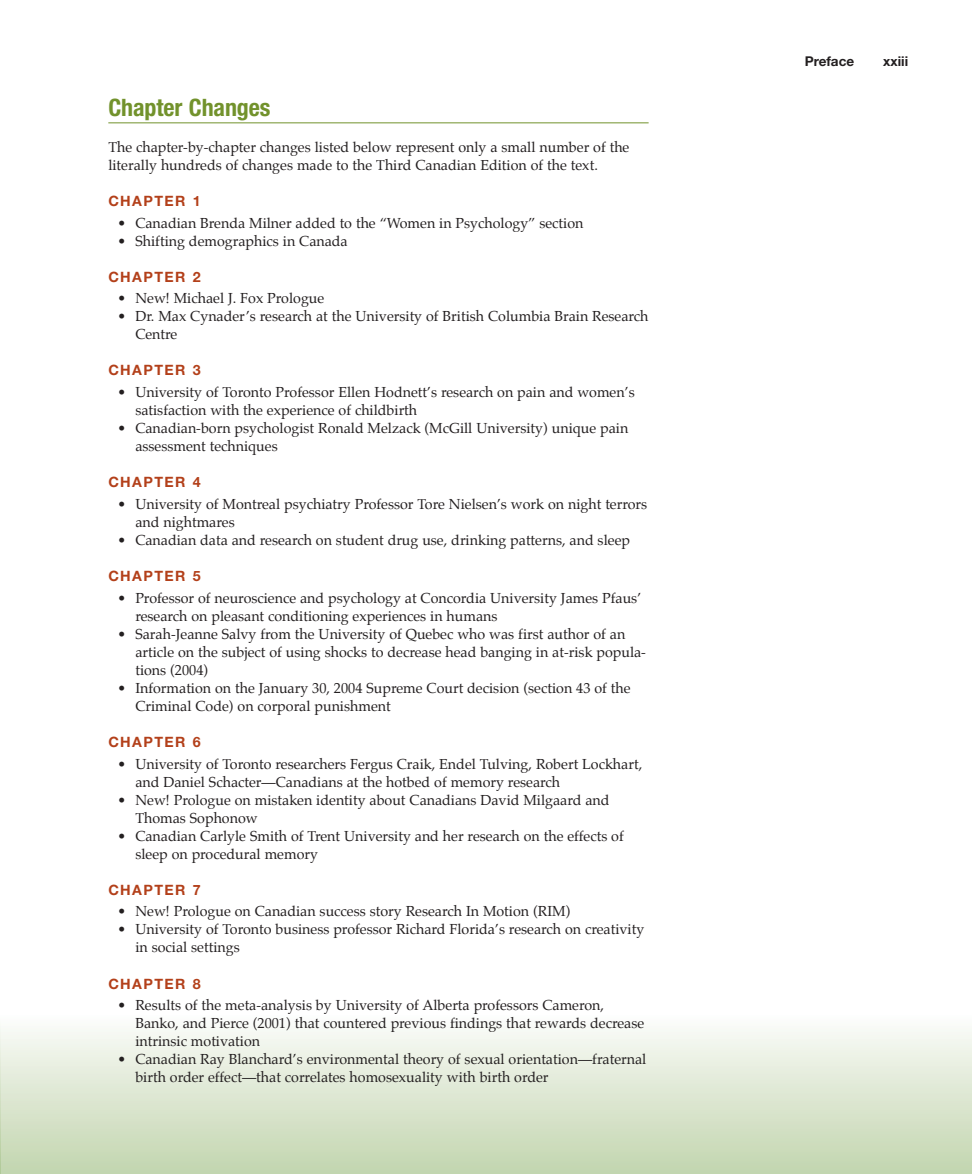
<style>
.page{position:relative;width:972px;height:1174px;background:#fff}
.page>*{position:absolute;margin:0;border:0;box-sizing:border-box;transform-origin:0 0}
.bch_ha{font:700 condensed 24px "Helvetica Neue LT";letter-spacing:-.005em;color:#72922c}
.bch_lb_mid{font:14.25px/18px "Palatino";color:#231f20}
.fto_h4{font:700 14.25px "Helvetica Neue LT";letter-spacing:.1em;color:#b3401a}
.running_head_right{font:700 13.5px "Helvetica Neue LT";color:#231f20}
</style>
<div class="page">
<div style="left:0;top:1013px;width:971px;height:160px;background:linear-gradient(to bottom,#fdfdfc,#c2d5af)"></div>
<hr style="left:108px;top:122px;width:540px;height:1px;background:#72922c">
<p class="bch_ha" style="left:108px;top:93px;width:164px">Chapter Changes</p>
<p class="bch_lb_mid" style="left:108px;top:138px;width:522px">The chapter-by-chapter changes listed below represent only a small number of the literally hundreds of changes made to the Third Canadian Edition of the text.</p>
<p class="fto_h4" style="left:108px;top:192px;width:94px">CHAPTER 1</p>
<p class="bch_lb_mid" style="left:117px;top:213px;width:467px">• Canadian Brenda Milner added to the “Women in Psychology” section</p>
<p class="bch_lb_mid" style="left:117px;top:231px;width:232px">• Shifting demographics in Canada</p>
<p class="fto_h4" style="left:108px;top:268px;width:94px">CHAPTER 2</p>
<p class="bch_lb_mid" style="left:117px;top:289px;width:208px">• New! Michael J. Fox Prologue</p>
<p class="bch_lb_mid" style="left:135px;top:307px;width:514px;text-indent:-18px">• Dr. Max Cynader’s research at the University of British Columbia Brain Research<br>Centre</p>
<p class="fto_h4" style="left:108px;top:361px;width:94px">CHAPTER 3</p>
<p class="bch_lb_mid" style="left:135px;top:383px;width:501px;text-indent:-18px">• University of Toronto Professor Ellen Hodnett’s research on pain and women’s satisfaction with the experience of childbirth</p>
<p class="bch_lb_mid" style="left:135px;top:419px;width:494px;text-indent:-18px">• Canadian-born psychologist Ronald Melzack (McGill University) unique pain assessment techniques</p>
<p class="fto_h4" style="left:108px;top:473px;width:94px">CHAPTER 4</p>
<p class="bch_lb_mid" style="left:135px;top:495px;width:513px;text-indent:-18px">• University of Montreal psychiatry Professor Tore Nielsen’s work on night terrors and nightmares</p>
<p class="bch_lb_mid" style="left:117px;top:531px;width:514px">• Canadian data and research on student drug use, drinking patterns, and sleep</p>
<p class="fto_h4" style="left:108px;top:567px;width:94px">CHAPTER 5</p>
<p class="bch_lb_mid" style="left:135px;top:588px;width:507px;text-indent:-18px">• Professor of neuroscience and psychology at Concordia University James Pfaus’ research on pleasant conditioning experiences in humans</p>
<p class="bch_lb_mid" style="left:135px;top:624px;width:512px;text-indent:-18px">• Sarah-Jeanne Salvy from the University of Quebec who was first author of an article on the subject of using shocks to decrease head banging in at-risk popula&shy;tions (2004)</p>
<p class="bch_lb_mid" style="left:135px;top:678px;width:497px;text-indent:-18px">• Information on the January 30, 2004 Supreme Court decision (section 43 of the<br>Criminal Code) on corporal punishment</p>
<p class="fto_h4" style="left:108px;top:733px;width:94px">CHAPTER 6</p>
<p class="bch_lb_mid" style="left:135px;top:754px;width:508px;text-indent:-18px">• University of Toronto researchers Fergus Craik, Endel Tulving, Robert Lockhart, and Daniel Schacter—Canadians at the hotbed of memory research</p>
<p class="bch_lb_mid" style="left:135px;top:790px;width:475px;text-indent:-18px">• New! Prologue on mistaken identity about Canadians David Milgaard and<br>Thomas Sophonow</p>
<p class="bch_lb_mid" style="left:135px;top:826px;width:490px;text-indent:-18px">• Canadian Carlyle Smith of Trent University and her research on the effects of sleep on procedural memory</p>
<p class="fto_h4" style="left:108px;top:880px;width:94px">CHAPTER 7</p>
<p class="bch_lb_mid" style="left:117px;top:902px;width:454px">• New! Prologue on Canadian success story Research In Motion (RIM)</p>
<p class="bch_lb_mid" style="left:135px;top:920px;width:510px;text-indent:-18px">• University of Toronto business professor Richard Florida’s research on creativity in social settings</p>
<p class="fto_h4" style="left:108px;top:974px;width:94px">CHAPTER 8</p>
<p class="bch_lb_mid" style="left:135px;top:996px;width:510px;text-indent:-18px">• Results of the meta-analysis by University of Alberta professors Cameron,<br>Banko, and Pierce (2001) that countered previous findings that rewards decrease intrinsic motivation</p>
<p class="bch_lb_mid" style="left:135px;top:1050px;width:512px;text-indent:-18px">• Canadian Ray Blanchard’s environmental theory of sexual orientation—fraternal birth order effect—that correlates homosexuality with birth order</p>
<p class="running_head_right" style="left:804px;top:53px;width:51px">PREFACE</p>
<p class="running_head_right" style="left:883px;top:53px;width:26px">XXIII</p>
</div>
